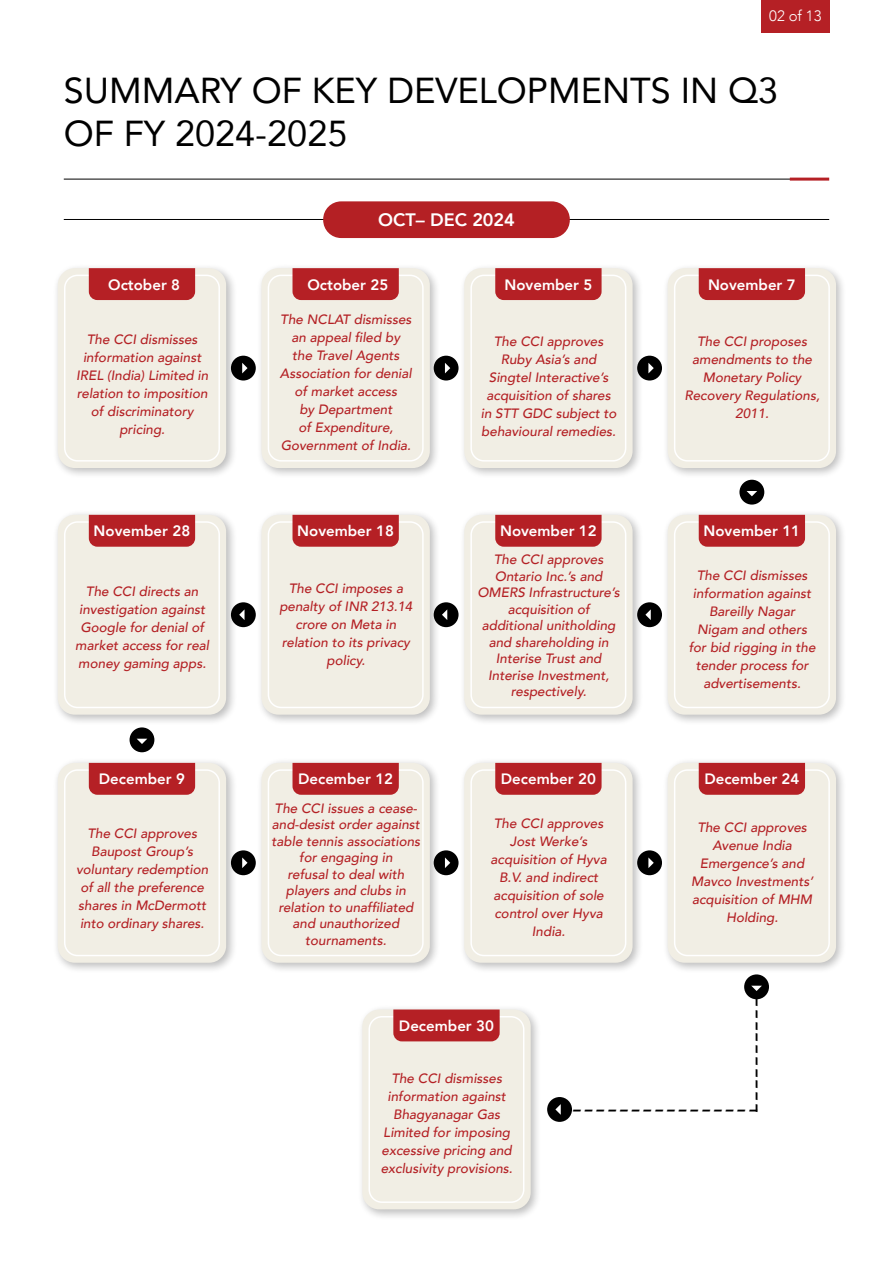
<style>
.page{position:relative;width:893px;height:1263px;background:#fff}
.page>*{position:absolute;margin:0;border:0;box-sizing:border-box;transform-origin:0 0}
.t1{font:36px/43.2px "Avenir";color:#000}
.t2{font:33px "Minion Pro";color:#000}
.t3{font:800 18px "Avenir";color:#fff}
.t4{font:800 15px "Avenir";color:#fff}
.t5{font:300 15px "Avenir";color:#fff}
.t6{font:italic 500 13.5px/18px "Avenir";color:#b42024;text-align:center}
</style>
<div class="page">
<hr style="left:64px;top:179px;width:733px;height:1px;background:#000">
<hr style="left:790px;top:178px;width:39px;height:3px;background:#b52025">
<div style="left:761px;top:0;width:68px;height:33px;background:#b52025"></div>
<div style="left:53px;top:263px;width:184px;height:216px;background:#000;opacity:.75"></div>
<div style="left:58px;top:268px;width:168px;height:200px;background:#f1eee4;border-radius:17px"></div>
<div style="left:53px;top:758px;width:184px;height:216px;background:#000;opacity:.75"></div>
<div style="left:58px;top:763px;width:168px;height:200px;background:#f1eee4;border-radius:17px"></div>
<div style="left:53px;top:510px;width:184px;height:216px;background:#000;opacity:.75"></div>
<div style="left:58px;top:515px;width:168px;height:200px;background:#f1eee4;border-radius:17px"></div>
<div style="left:256px;top:263px;width:185px;height:216px;background:#000;opacity:.75"></div>
<div style="left:261px;top:268px;width:169px;height:200px;background:#f1eee4;border-radius:17px"></div>
<div style="left:256px;top:758px;width:185px;height:216px;background:#000;opacity:.75"></div>
<div style="left:261px;top:763px;width:169px;height:200px;background:#f1eee4;border-radius:17px"></div>
<div style="left:256px;top:510px;width:185px;height:216px;background:#000;opacity:.75"></div>
<div style="left:261px;top:515px;width:169px;height:200px;background:#f1eee4;border-radius:17px"></div>
<div style="left:459px;top:263px;width:185px;height:216px;background:#000;opacity:.75"></div>
<div style="left:464px;top:268px;width:169px;height:200px;background:#f1eee4;border-radius:17px"></div>
<div style="left:459px;top:758px;width:185px;height:216px;background:#000;opacity:.75"></div>
<div style="left:464px;top:763px;width:169px;height:200px;background:#f1eee4;border-radius:17px"></div>
<div style="left:459px;top:510px;width:185px;height:216px;background:#000;opacity:.75"></div>
<div style="left:464px;top:515px;width:169px;height:200px;background:#f1eee4;border-radius:17px"></div>
<div style="left:662px;top:263px;width:185px;height:216px;background:#000;opacity:.75"></div>
<div style="left:668px;top:268px;width:168px;height:200px;background:#f1eee4;border-radius:17px"></div>
<div style="left:662px;top:758px;width:185px;height:216px;background:#000;opacity:.75"></div>
<div style="left:668px;top:763px;width:168px;height:200px;background:#f1eee4;border-radius:17px"></div>
<div style="left:662px;top:510px;width:185px;height:216px;background:#000;opacity:.75"></div>
<div style="left:668px;top:515px;width:168px;height:200px;background:#f1eee4;border-radius:17px"></div>
<div style="left:357px;top:1004px;width:185px;height:217px;background:#000;opacity:.75"></div>
<div style="left:362px;top:1009px;width:169px;height:200px;background:#f1eee4;border-radius:17px"></div>
<hr style="left:64px;top:219px;width:765px;height:1px;background:#000">
<div style="left:323px;top:201px;width:247px;height:37px;background:#b42024;border-radius:18px"></div>
<div style="left:64px;top:275px;width:156px;height:187px;border:2px solid #fff;border-radius:13px"></div>
<div style="left:64px;top:769px;width:156px;height:187px;border:2px solid #fff;border-radius:13px"></div>
<div style="left:64px;top:521px;width:156px;height:187px;border:2px solid #fff;border-radius:13px"></div>
<div style="left:268px;top:275px;width:156px;height:187px;border:2px solid #fff;border-radius:13px"></div>
<div style="left:268px;top:769px;width:156px;height:187px;border:2px solid #fff;border-radius:13px"></div>
<div style="left:268px;top:521px;width:156px;height:187px;border:2px solid #fff;border-radius:13px"></div>
<div style="left:470px;top:275px;width:156px;height:187px;border:2px solid #fff;border-radius:13px"></div>
<div style="left:470px;top:769px;width:156px;height:187px;border:2px solid #fff;border-radius:13px"></div>
<div style="left:470px;top:521px;width:156px;height:187px;border:2px solid #fff;border-radius:13px"></div>
<div style="left:674px;top:275px;width:156px;height:187px;border:2px solid #fff;border-radius:13px"></div>
<div style="left:674px;top:769px;width:156px;height:187px;border:2px solid #fff;border-radius:13px"></div>
<div style="left:674px;top:521px;width:156px;height:187px;border:2px solid #fff;border-radius:13px"></div>
<div style="left:368px;top:1016px;width:156px;height:187px;border:2px solid #fff;border-radius:13px"></div>
<div style="left:89px;top:268px;width:106px;height:32px;background:#b52025"></div>
<div style="left:89px;top:763px;width:106px;height:32px;background:#b52025"></div>
<div style="left:89px;top:515px;width:106px;height:32px;background:#b52025"></div>
<div style="left:292px;top:268px;width:107px;height:32px;background:#b52025"></div>
<div style="left:292px;top:763px;width:107px;height:32px;background:#b52025"></div>
<div style="left:292px;top:515px;width:107px;height:32px;background:#b52025"></div>
<div style="left:495px;top:268px;width:107px;height:32px;background:#b52025"></div>
<div style="left:495px;top:763px;width:107px;height:32px;background:#b52025"></div>
<div style="left:495px;top:515px;width:107px;height:32px;background:#b52025"></div>
<div style="left:699px;top:268px;width:106px;height:32px;background:#b52025"></div>
<div style="left:699px;top:763px;width:106px;height:32px;background:#b52025"></div>
<div style="left:699px;top:515px;width:106px;height:32px;background:#b52025"></div>
<div style="left:393px;top:1009px;width:107px;height:32px;background:#b52025"></div>
<div style="left:231px;top:356px;width:25px;height:24px;background:#000;border-radius:50%"></div>
<svg style="left:242px;top:363px;width:6px;height:10px"></svg>
<div style="left:231px;top:850px;width:25px;height:25px;background:#000;border-radius:50%"></div>
<svg style="left:242px;top:857px;width:6px;height:11px"></svg>
<div style="left:231px;top:602px;width:25px;height:25px;background:#000;border-radius:50%"></div>
<svg style="left:239px;top:609px;width:6px;height:11px"></svg>
<div style="left:434px;top:356px;width:25px;height:24px;background:#000;border-radius:50%"></div>
<svg style="left:445px;top:363px;width:5px;height:10px"></svg>
<div style="left:434px;top:850px;width:25px;height:25px;background:#000;border-radius:50%"></div>
<svg style="left:445px;top:857px;width:5px;height:11px"></svg>
<div style="left:434px;top:602px;width:25px;height:25px;background:#000;border-radius:50%"></div>
<svg style="left:442px;top:609px;width:5px;height:11px"></svg>
<div style="left:637px;top:356px;width:25px;height:24px;background:#000;border-radius:50%"></div>
<svg style="left:648px;top:363px;width:6px;height:10px"></svg>
<div style="left:637px;top:850px;width:25px;height:25px;background:#000;border-radius:50%"></div>
<svg style="left:648px;top:857px;width:6px;height:11px"></svg>
<div style="left:739px;top:480px;width:25px;height:25px;background:#000;border-radius:50%"></div>
<svg style="left:746px;top:491px;width:11px;height:5px"></svg>
<div style="left:744px;top:974px;width:25px;height:25px;background:#000;border-radius:50%"></div>
<svg style="left:751px;top:986px;width:11px;height:5px"></svg>
<div style="left:130px;top:727px;width:24px;height:25px;background:#000;border-radius:50%"></div>
<svg style="left:137px;top:739px;width:10px;height:5px"></svg>
<div style="left:637px;top:602px;width:25px;height:25px;background:#000;border-radius:50%"></div>
<svg style="left:645px;top:609px;width:6px;height:11px"></svg>
<div style="left:547px;top:1097px;width:25px;height:25px;background:#000;border-radius:50%"></div>
<svg style="left:555px;top:1104px;width:6px;height:11px"></svg>
<p class="t5" style="left:769px;top:7px;width:54px">02 of 13</p>
<h1 class="t1" style="left:64px;top:68px;width:716px">SUMMARY OF KEY DEVELOPMENTS IN Q3<br>OF FY 2024-2025</h1>
<p class="t4" style="left:108px;top:273px;width:73px">October 8</p>
<p class="t6" style="left:76px;top:330px;width:134px">The CCI dismisses information against<br>IREL (India) Limited in relation to imposition of discriminatory pricing.</p>
<p class="t4" style="left:94px;top:519px;width:98px">November 28</p>
<p class="t6" style="left:75px;top:583px;width:135px">The CCI directs an investigation against<br>Google for denial of market access for real money gaming apps.</p>
<p class="t4" style="left:99px;top:767px;width:88px">December 9</p>
<p class="t6" style="left:76px;top:825px;width:134px">The CCI approves<br>Baupost Group’s voluntary redemption of all the preference shares in McDermott into ordinary shares.</p>
<h3 class="t3" style="left:378px;top:206px;width:138px">OCT– DEC 2024</h3>
<p class="t4" style="left:307px;top:273px;width:82px">October 25</p>
<p class="t6" style="left:280px;top:310px;width:133px">The NCLAT dismisses an appeal filed by the Travel Agents<br>Association for denial of market access<br>by Department<br>of Expenditure,<br>Government of India.</p>
<p class="t4" style="left:297px;top:519px;width:98px">November 18</p>
<p class="t6" style="left:279px;top:580px;width:135px">The CCI imposes a penalty of INR 213.14 crore on Meta in relation to its privacy policy.</p>
<p class="t4" style="left:298px;top:767px;width:96px">December 12</p>
<p class="t6" style="left:271px;top:800px;width:150px;line-height:16.5px">The CCI issues a cease&shy;and-desist order against table tennis associations for engaging in<br>refusal to deal with players and clubs in relation to unaffiliated and unauthorized tournaments.</p>
<p class="t4" style="left:504px;top:273px;width:89px">November 5</p>
<p class="t6" style="left:481px;top:333px;width:137px">The CCI approves<br>Ruby Asia’s and<br>Singtel Interactive’s acquisition of shares in STT GDC subject to behavioural remedies.</p>
<p class="t4" style="left:500px;top:519px;width:98px">November 12</p>
<p class="t6" style="left:477px;top:552px;width:144px;line-height:16.5px">The CCI approves<br>Ontario Inc.’s and<br>OMERS Infrastructure’s acquisition of additional unitholding and shareholding in<br>Interise Trust and<br>Interise Investment, respectively.</p>
<p class="t4" style="left:501px;top:767px;width:96px">December 20</p>
<p class="t6" style="left:491px;top:815px;width:118px">The CCI approves<br>Jost Werke’s acquisition of Hyva<br>B.V. and indirect acquisition of sole control over Hyva<br>India.</p>
<p class="t4" style="left:708px;top:273px;width:89px">November 7</p>
<p class="t6" style="left:684px;top:333px;width:137px">The CCI proposes amendments to the<br>Monetary Policy<br>Recovery Regulations,<br>2011.</p>
<p class="t4" style="left:704px;top:519px;width:98px">November 11</p>
<p class="t6" style="left:689px;top:566px;width:128px">The CCI dismisses information against<br>Bareilly Nagar<br>Nigam and others for bid rigging in the tender process for advertisements.</p>
<p class="t4" style="left:704px;top:767px;width:96px">December 24</p>
<p class="t6" style="left:691px;top:818px;width:124px">The CCI approves<br>Avenue India<br>Emergence’s and<br>Mavco Investments’ acquisition of MHM<br>Holding.</p>
<p class="t4" style="left:399px;top:1014px;width:96px">December 30</p>
<p class="t6" style="left:381px;top:1069px;width:134px">The CCI dismisses information against<br>Bhagyanagar Gas<br>Limited for imposing excessive pricing and exclusivity provisions.</p>
<h2 class="t2" style="left:732px;top:1114px;width:119px;rotate:-90deg">----------</h2>
<h2 class="t2" style="left:571px;top:1085px;width:189px">----------------</h2>
</div>
